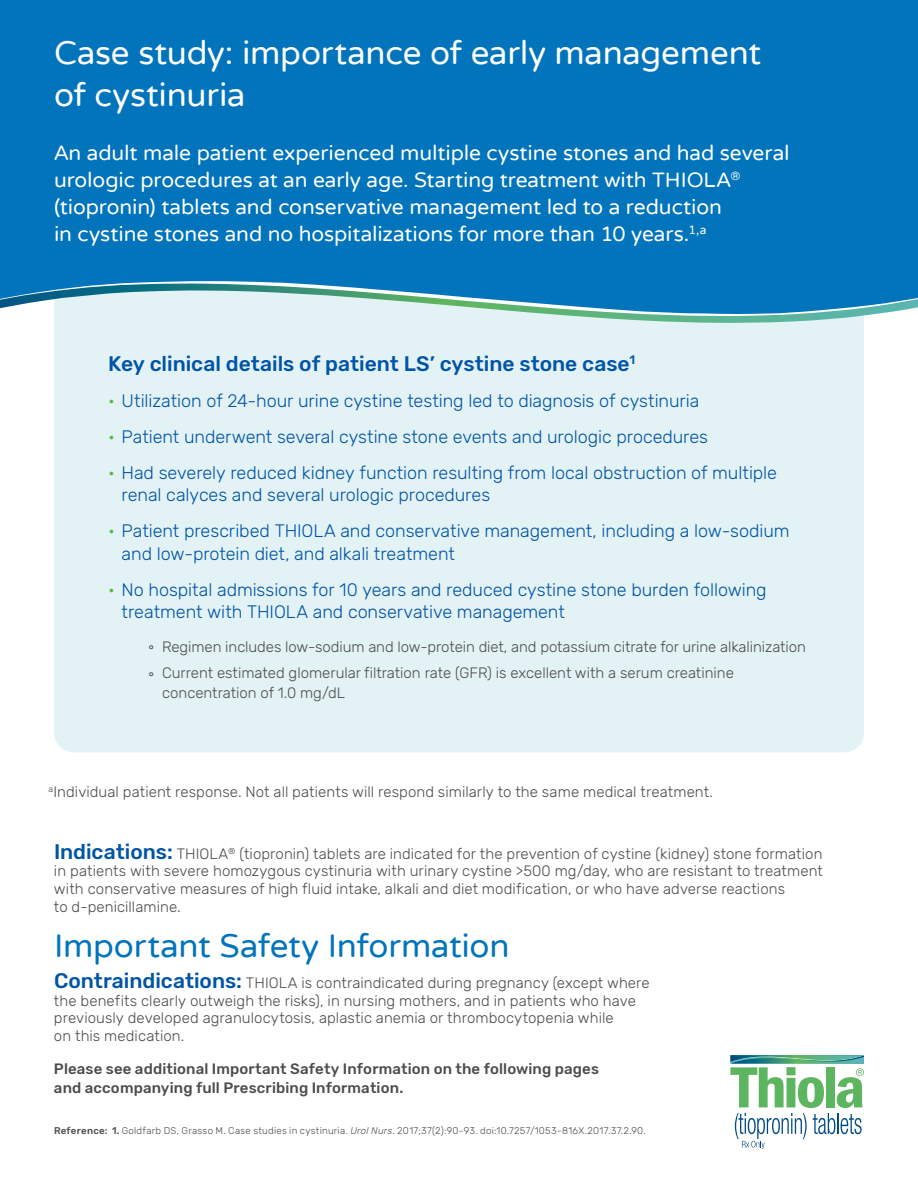
<style>
.page{position:relative;width:918px;height:1188px;background:#fff}
.page>*{position:absolute;margin:0;border:0;box-sizing:border-box;transform-origin:0 0}
.t1{font:33px/42px "Varela Round";letter-spacing:-.005em;color:#fff}
.t2{font:33px "Varela Round";letter-spacing:-.005em;color:#0174bc}
.t3{font:21px/27px "Varela Round";letter-spacing:-.005em;color:#fff}
.t4{font:500 21px "Rubik";color:#0154a6}
.t5{font:300 18px/22.5px "Rubik";letter-spacing:-.005em;color:#0154a6}
.t6{font:300 15px/17.7px "Rubik";letter-spacing:.005em;color:#4b4c4d}
.t7{font:500 15px/19.5px "Rubik";letter-spacing:.01em;color:#4b4c4d}
.t8{font:300 9.75px "Rubik";letter-spacing:.03em;color:#4b4c4d}
.s1{color:#56b947}
.s2{font-weight:500;font-size:21px;color:#0154a6}
.s3{font-weight:500}
.s4{font-style:italic}
</style>
<div class="page">
<div style="left:54px;top:323px;width:810px;height:429px;background:#e3f2f5"></div>
<div style="left:0;top:0;width:918px;height:281px;background:#0174bc"></div>
<svg style="left:730px;top:1055px;width:134px;height:94px"></svg>
<svg style="left:0;top:281px;width:918px;height:3px;background:#2185c3"></svg>
<img style="left:0;top:284px;width:918px;height:39px">
<h1 class="t1" style="left:54px;top:32px;width:709px">Case study: importance of early management of cystinuria</h1>
<p class="t3" style="left:54px;top:140px;width:737px">An adult male patient experienced multiple cystine stones and had several urologic procedures at an early age. Starting treatment with THIOLA<sup>® </sup>(tiopronin) tablets and conservative management led to a reduction<br>in cystine stones and no hospitalizations for more than 10 years.<sup>1,a</sup></p>
<h2 class="t4" style="left:108px;top:352px;width:528px">Key clinical details of patient LS’ cystine stone case<sup>1</sup></h2>
<p class="t5" style="left:108px;top:390px;width:593px"><span class="s1">•</span> Utilization of 24-hour urine cystine testing led to diagnosis of cystinuria</p>
<p class="t5" style="left:108px;top:426px;width:602px"><span class="s1">•</span> Patient underwent several cystine stone events and urologic procedures</p>
<p class="t5" style="left:122px;top:462px;width:657px;text-indent:-14px"><span class="s1">•</span> Had severely reduced kidney function resulting from local obstruction of multiple renal calyces and several urologic procedures</p>
<p class="t5" style="left:122px;top:520px;width:670px;text-indent:-14px"><span class="s1">•</span> Patient prescribed THIOLA and conservative management, including a low-sodium and low-protein diet, and alkali treatment</p>
<p class="t5" style="left:122px;top:579px;width:647px;text-indent:-14px"><span class="s1">•</span> No hospital admissions for 10 years and reduced cystine stone burden following treatment with THIOLA and conservative management</p>
<p class="t6" style="left:149px;top:634px;width:659px;line-height:26.2px">° Regimen includes low-sodium and low-protein diet, and potassium citrate for urine alkalinization ° Current estimated glomerular filtration rate (GFR) is excellent with a serum creatinine</p>
<p class="t6" style="left:162px;top:684px;width:185px">concentration of 1.0 mg/dL</p>
<p class="t6" style="left:49px;top:783px;width:666px"><sup>a</sup>Individual patient response. Not all patients will respond similarly to the same medical treatment.</p>
<p class="t6" style="left:54px;top:845px;width:770px"><span class="s2">Indications:</span> THIOLA<sup>®</sup> (tiopronin) tablets are indicated for the prevention of cystine (kidney) stone formation in patients with severe homozygous cystinuria with urinary cystine &gt;500 mg/day, who are resistant to treatment with conservative measures of high fluid intake, alkali and diet modification, or who have adverse reactions<br>to d-penicillamine.</p>
<h1 class="t2" style="left:54px;top:926px;width:457px">Important Safety Information</h1>
<p class="t6" style="left:54px;top:974px;width:597px"><span class="s2">Contraindications:</span> THIOLA is contraindicated during pregnancy (except where the benefits clearly outweigh the risks), in nursing mothers, and in patients who have previously developed agranulocytosis, aplastic anemia or thrombocytopenia while<br>on this medication.</p>
<p class="t7" style="left:54px;top:1059px;width:547px">Please see additional Important Safety Information on the following pages and accompanying full Prescribing Information.</p>
<p class="t8" style="left:54px;top:1125px;width:593px"><span class="s3">Reference: 1.</span> Goldfarb DS, Grasso M. Case studies in cystinuria. <span class="s4">Urol Nurs</span>. 2017;37(2):90-93. doi:10.7257/1053-816X.2017.37.2.90.</p>
</div>
